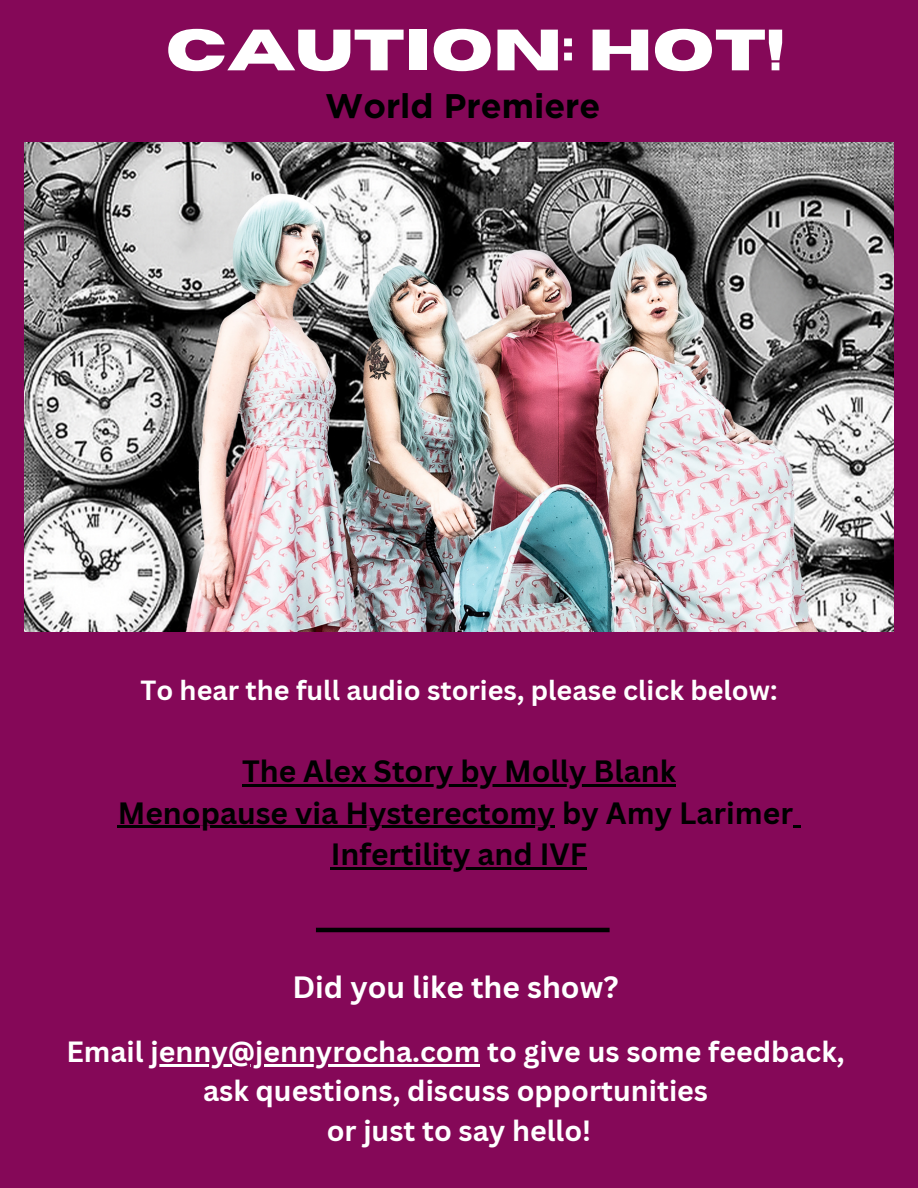
<style>
.page{position:relative;width:918px;height:1188px;background:#850858}
.page>*{position:absolute;margin:0;border:0;box-sizing:border-box;transform-origin:0 0}
.t1{font:700 58.05px "Horizon";color:#fff}
.t2{font:700 34.05px "Gotham";color:#000}
.t3{font:700 30px "Canva Sans";color:#000}
.t4{font:700 30px "Canva Sans";color:#fff}
.t5{font:700 28.5px "Canva Sans";color:#fff}
.t6{font:700 27px "Canva Sans";color:#fff}
</style>
<div class="page">
<img style="left:25px;top:143px;width:868px;height:488px">
<hr style="left:242px;top:784px;width:434px;height:2px;background:#000">
<hr style="left:118px;top:826px;width:437px;height:2px;background:#000">
<svg style="left:793px;top:826px;width:7px;height:2px"></svg>
<hr style="left:331px;top:867px;width:256px;height:3px;background:#000">
<hr style="left:150px;top:1064px;width:330px;height:3px;background:#fff">
<hr style="left:316px;top:928px;width:294px;height:4px;background:#000">
<p class="t1" style="left:166px;top:22px;width:620px">CAUTION: HOT!</p>
<p class="t2" style="left:325px;top:85px;width:277px">World Premiere</p>
<p class="t6" style="left:140px;top:671px;width:639px">To hear the full audio stories, please click below:</p>
<p class="t3" style="left:242px;top:750px;width:435px">The Alex Story by Molly Blank</p>
<p class="t3" style="left:118px;top:792px;width:677px">Menopause via Hysterectomy by Amy Larimer</p>
<p class="t3" style="left:331px;top:833px;width:258px">Infertility and IVF</p>
<p class="t4" style="left:292px;top:966px;width:328px">Did you like the show?</p>
<p class="t5" style="left:66px;top:1032px;width:780px">Email jenny@jennyrocha.com to give us some feedback,</p>
<p class="t5" style="left:203px;top:1071px;width:507px">ask questions, discuss opportunities</p>
<p class="t5" style="left:327px;top:1110px;width:266px">or just to say hello!</p>
</div>
